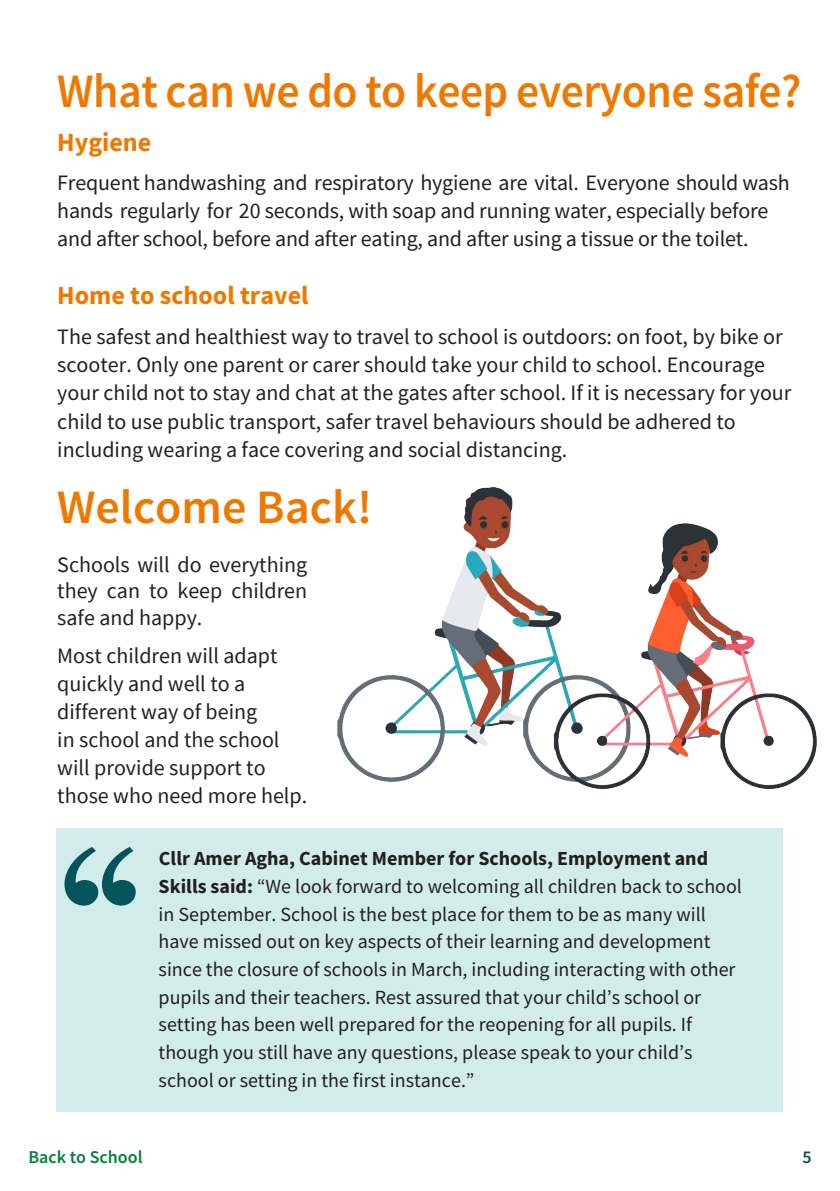
<style>
.page{position:relative;width:840px;height:1191px;background:#fff}
.page>*{position:absolute;margin:0;border:0;box-sizing:border-box;transform-origin:0 0}
.Body{font:600 48px "Source Sans Pro";letter-spacing:-.01em;color:#ef7800;scale:.95 1}
.Body-2{font:600 48px "Source Sans Pro";letter-spacing:-.01em;color:#ef7800}
.Body-3{font:700 26px "Source Sans Pro";color:#ef7800}
.Body-4{font:22px/28px "Source Sans Pro";color:#231f20}
.Body-5{font:20px/27.6px "Source Sans Pro";color:#231f20}
.t1{font:600 18px "Source Sans Pro";color:#057f41}
.t2{font:600 18px "Source Sans Pro";color:#04545c}
.s1{font-weight:700}
</style>
<div class="page">
<div style="left:57px;top:828px;width:725px;height:284px;background:#d1eceb"></div>
<svg style="left:64px;top:847px;width:72px;height:58px"></svg>
<img style="left:337px;top:487px;width:479px;height:301px">
<p class="Body" style="left:57px;top:61px;width:784px">What can we do to keep everyone safe?</p>
<p class="Body-3" style="left:57px;top:125px;width:95px">Hygiene</p>
<p class="Body-4" style="left:57px;top:168px;width:733px">Frequent handwashing and respiratory hygiene are vital. Everyone should wash hands regularly for 20 seconds, with soap and running water, especially before and after school, before and after eating, and after using a tissue or the toilet.</p>
<p class="Body-3" style="left:57px;top:278px;width:253px">Home to school travel</p>
<p class="Body-4" style="left:57px;top:323px;width:735px">The safest and healthiest way to travel to school is outdoors: on foot, by bike or scooter. Only one parent or carer should take your child to school. Encourage your child not to stay and chat at the gates after school. If it is necessary for your child to use public transport, safer travel behaviours should be adhered to including wearing a face covering and social distancing.</p>
<p class="Body-2" style="left:57px;top:476px;width:316px">Welcome Back!</p>
<p class="Body-4" style="left:57px;top:551px;width:251px;line-height:26.4px;text-align:justify">Schools will do everything they can to keep children safe and happy.</p>
<p class="Body-4" style="left:57px;top:641px;width:251px">Most children will adapt quickly and well to a different way of being<br>in school and the school will provide support to those who need more help.</p>
<p class="Body-5" style="left:158px;top:845px;width:584px"><span class="s1">Cllr Amer Agha, Cabinet Member for Schools, Employment and Skills said:</span> “We look forward to welcoming all children back to school in September. School is the best place for them to be as many will have missed out on key aspects of their learning and development since the closure of schools in March, including interacting with other pupils and their teachers. Rest assured that your child’s school or setting has been well prepared for the reopening for all pupils. If though you still have any questions, please speak to your child’s school or setting in the first instance.”</p>
<p class="t1" style="left:28px;top:1145px;width:116px">Back to School</p>
<p class="t2" style="left:801px;top:1145px;width:11px">5</p>
</div>
